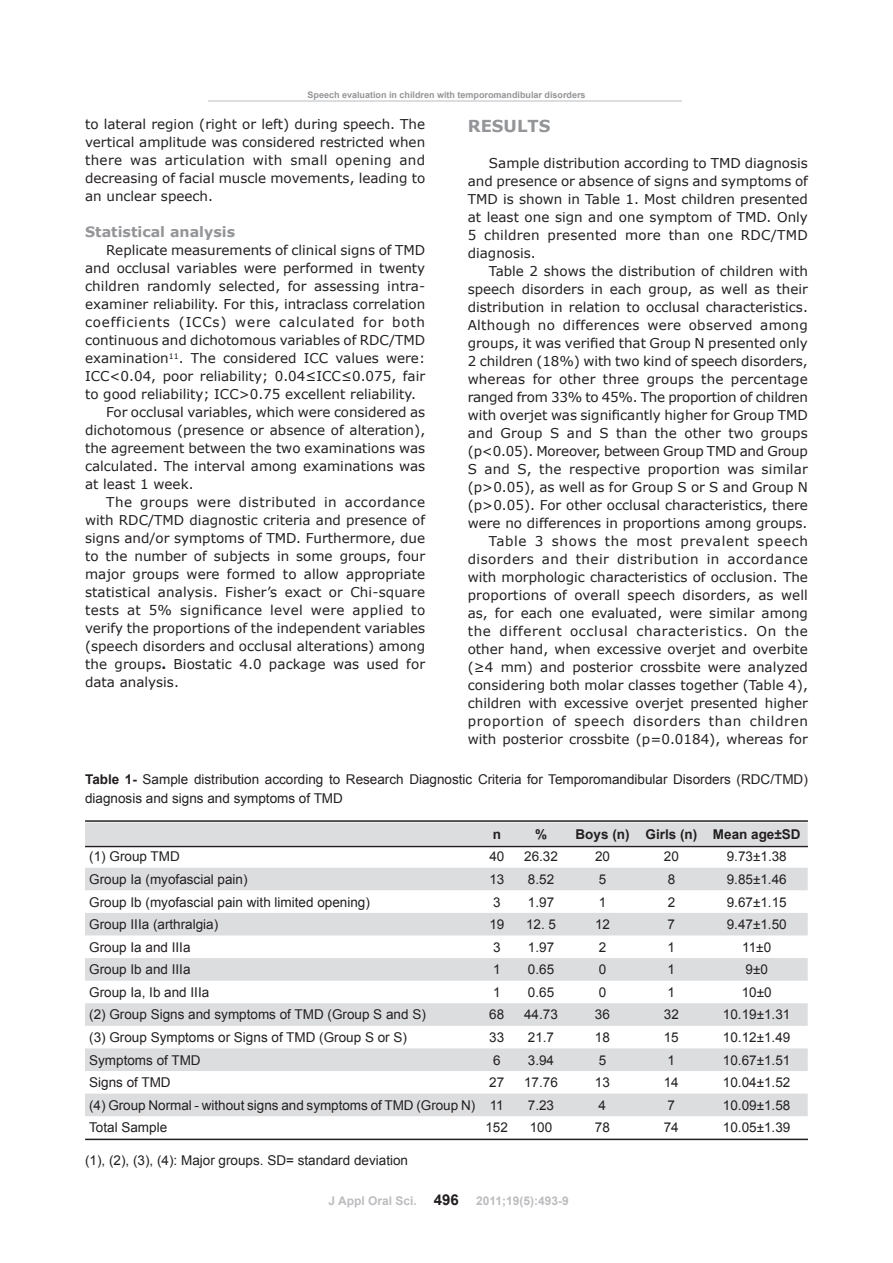
<style>
.page{position:relative;width:893px;height:1263px;background:#fff}
.page>*{position:absolute;margin:0;border:0;box-sizing:border-box;transform-origin:0 0}
.t1{font:700 16.5px "Verdana";color:#939598}
.t2{font:700 14.25px "Verdana";color:#939598}
.t3{font:13.5px/18px "Verdana";color:#231f20;text-align:justify}
.t4{font:13.5px/19.5px "Arial";color:#231f20}
.t5{font:13.5px "Verdana";letter-spacing:.06em;color:#231f20}
.t6{font:13.5px "Verdana";letter-spacing:.025em;color:#231f20}
.t7{font:13.5px "Verdana";letter-spacing:.035em;color:#231f20}
.t8{font:700 13.5px "Arial";color:#231f20}
.t9{font:700 12px "Arial";color:#bcbdc0}
.t10{font:700 9px "Arial";color:#939598}
.s1{font-weight:700}
.s2{font-size:15px;color:#231f20}
</style>
<div class="page">
<hr style="left:208px;top:100px;width:474px;height:1px;background:#dcdddf">
<svg style="left:85px;top:822px;width:723px;height:294px;fill:#dcdddf"></svg>
<hr style="left:85px;top:820px;width:723px;height:2px;background:#231f20">
<hr style="left:85px;top:846px;width:723px;height:1px;background:#231f20">
<hr style="left:85px;top:1138px;width:723px;height:2px;background:#231f20">
<p class="t10" style="left:307px;top:89px;width:280px">Speech evaluation in children with temporomandibular disorders</p>
<p class="t3" style="left:85px;top:115px;width:342px">to lateral region (right or left) during speech. The vertical amplitude was considered restricted when there was articulation with small opening and decreasing of facial muscle movements, leading to an unclear speech.</p>
<p class="t2" style="left:85px;top:223px;width:152px">Statistical analysis</p>
<p class="t3" style="left:106px;top:241px;width:320px">Replicate measurements of clinical signs of TMD</p>
<p class="t3" style="left:85px;top:259px;width:342px">and occlusal variables were performed in twenty</p>
<p class="t3" style="left:85px;top:277px;width:342px">children randomly selected, for assessing intra-</p>
<p class="t3" style="left:85px;top:295px;width:342px">examiner reliability. For this, intraclass correlation</p>
<p class="t5" style="left:85px;top:314px;width:342px">coefficients (ICCs) were calculated for both</p>
<p class="t3" style="left:85px;top:331px;width:342px">continuous and dichotomous variables of RDC/TMD</p>
<p class="t3" style="left:85px;top:349px;width:342px">examination<sup>11</sup>. The considered ICC values were:</p>
<p class="t3" style="left:85px;top:367px;width:342px">ICC&lt;0.04, poor reliability; 0.04≤ICC≤0.075, fair</p>
<p class="t3" style="left:85px;top:385px;width:332px">to good reliability; ICC&gt;0.75 excellent reliability.</p>
<p class="t3" style="left:106px;top:403px;width:320px">For occlusal variables, which were considered as</p>
<p class="t3" style="left:85px;top:421px;width:342px">dichotomous (presence or absence of alteration),</p>
<p class="t3" style="left:85px;top:439px;width:342px">the agreement between the two examinations was</p>
<p class="t3" style="left:85px;top:457px;width:342px">calculated. The interval among examinations was</p>
<p class="t3" style="left:85px;top:475px;width:110px">at least 1 week.</p>
<p class="t7" style="left:106px;top:494px;width:320px">The groups were distributed in accordance</p>
<p class="t3" style="left:85px;top:511px;width:342px">with RDC/TMD diagnostic criteria and presence of</p>
<p class="t3" style="left:85px;top:529px;width:342px">signs and/or symptoms of TMD. Furthermore, due</p>
<p class="t3" style="left:85px;top:547px;width:342px">to the number of subjects in some groups, four</p>
<p class="t3" style="left:85px;top:565px;width:342px">major groups were formed to allow appropriate</p>
<p class="t3" style="left:85px;top:583px;width:342px">statistical analysis. Fisher’s exact or Chi-square</p>
<p class="t6" style="left:85px;top:602px;width:342px">tests at 5% significance level were applied to</p>
<p class="t3" style="left:85px;top:619px;width:342px">verify the proportions of the independent variables</p>
<p class="t3" style="left:85px;top:637px;width:342px">(speech disorders and occlusal alterations) among</p>
<p class="t3" style="left:85px;top:655px;width:342px">the groups<span class="s1">.</span> Biostatic 4.0 package was used for</p>
<p class="t3" style="left:85px;top:673px;width:95px">data analysis.</p>
<p class="t1" style="left:468px;top:115px;width:26px">Results</p>
<p class="t3" style="left:468px;top:153px;width:342px;text-indent:21px">Sample distribution according to TMD diagnosis and presence or absence of signs and symptoms of TMD is shown in Table 1. Most children presented at least one sign and one symptom of TMD. Only 5 children presented more than one RDC/TMD diagnosis.</p>
<p class="t3" style="left:468px;top:261px;width:342px;text-align:right">Table 2 shows the distribution of children with speech disorders in each group, as well as their distribution in relation to occlusal characteristics.<br>Although no differences were observed among groups, it was verified that Group N presented only 2 children (18%) with two kind of speech disorders, whereas for other three groups the percentage ranged from 33% to 45%. The proportion of children with overjet was significantly higher for Group TMD and Group S and S than the other two groups (p&lt;0.05). Moreover, between Group TMD and Group S and S, the respective proportion was similar (p&gt;0.05), as well as for Group S or S and Group N (p&gt;0.05). For other occlusal characteristics, there were no differences in proportions among groups.<br>Table 3 shows the most prevalent speech disorders and their distribution in accordance with morphologic characteristics of occlusion. The proportions of overall speech disorders, as well as, for each one evaluated, were similar among the different occlusal characteristics. On the other hand, when excessive overjet and overbite (≥4 mm) and posterior crossbite were analyzed considering both molar classes together (Table 4), children with excessive overjet presented higher proportion of speech disorders than children with posterior crossbite (p=0.0184), whereas for</p>
<p class="t4" style="left:85px;top:770px;width:724px"><span class="s1">Table 1-</span> Sample distribution according to Research Diagnostic Criteria for Temporomandibular Disorders (RDC/TMD) diagnosis and signs and symptoms of TMD</p>
<p class="t8" style="left:493px;top:825px;width:10px">n</p>
<p class="t8" style="left:535px;top:825px;width:14px">%</p>
<p class="t8" style="left:576px;top:825px;width:227px">Boys (n) Girls (n) Mean age±SD</p>
<p class="t4" style="left:89px;top:847px;width:92px">(1) Group TMD</p>
<p class="t4" style="left:489px;top:847px;width:17px">40</p>
<p class="t4" style="left:524px;top:847px;width:35px">26.32</p>
<p class="t4" style="left:595px;top:847px;width:17px">20</p>
<p class="t4" style="left:664px;top:847px;width:17px">20</p>
<p class="t4" style="left:727px;top:847px;width:61px">9.73±1.38</p>
<p class="t4" style="left:89px;top:869px;width:160px">Group Ia (myofascial pain)</p>
<p class="t4" style="left:489px;top:869px;width:17px">13</p>
<p class="t4" style="left:528px;top:869px;width:28px">8.52</p>
<p class="t4" style="left:599px;top:869px;width:9px">5</p>
<p class="t4" style="left:668px;top:869px;width:9px">8</p>
<p class="t4" style="left:727px;top:869px;width:61px">9.85±1.46</p>
<p class="t4" style="left:89px;top:892px;width:282px">Group Ib (myofascial pain with limited opening)</p>
<p class="t4" style="left:493px;top:892px;width:9px">3</p>
<p class="t4" style="left:528px;top:892px;width:28px">1.97</p>
<p class="t4" style="left:599px;top:892px;width:9px">1</p>
<p class="t4" style="left:668px;top:892px;width:9px">2</p>
<p class="t4" style="left:727px;top:892px;width:61px">9.67±1.15</p>
<p class="t4" style="left:89px;top:915px;width:131px">Group IIIa (arthralgia)</p>
<p class="t4" style="left:489px;top:915px;width:17px">19</p>
<p class="t4" style="left:526px;top:915px;width:32px">12. 5</p>
<p class="t4" style="left:595px;top:915px;width:17px">12</p>
<p class="t4" style="left:668px;top:915px;width:9px">7</p>
<p class="t4" style="left:727px;top:915px;width:61px">9.47±1.50</p>
<p class="t4" style="left:89px;top:937px;width:103px">Group Ia and IIIa</p>
<p class="t4" style="left:493px;top:937px;width:9px">3</p>
<p class="t4" style="left:528px;top:937px;width:28px">1.97</p>
<p class="t4" style="left:599px;top:937px;width:9px">2</p>
<p class="t4" style="left:668px;top:937px;width:9px">1</p>
<p class="t4" style="left:742px;top:937px;width:30px">11±0</p>
<p class="t4" style="left:89px;top:960px;width:103px">Group Ib and IIIa</p>
<p class="t4" style="left:493px;top:960px;width:9px">1</p>
<p class="t4" style="left:528px;top:960px;width:28px">0.65</p>
<p class="t4" style="left:599px;top:960px;width:9px">0</p>
<p class="t4" style="left:668px;top:960px;width:9px">1</p>
<p class="t4" style="left:745px;top:960px;width:24px">9±0</p>
<p class="t4" style="left:89px;top:982px;width:122px">Group Ia, Ib and IIIa</p>
<p class="t4" style="left:493px;top:982px;width:9px">1</p>
<p class="t4" style="left:528px;top:982px;width:28px">0.65</p>
<p class="t4" style="left:599px;top:982px;width:9px">0</p>
<p class="t4" style="left:668px;top:982px;width:9px">1</p>
<p class="t4" style="left:742px;top:982px;width:31px">10±0</p>
<p class="t4" style="left:89px;top:1005px;width:338px">(2) Group Signs and symptoms of TMD (Group S and S)</p>
<p class="t4" style="left:489px;top:1005px;width:17px">68</p>
<p class="t4" style="left:524px;top:1005px;width:35px">44.73</p>
<p class="t4" style="left:595px;top:1005px;width:17px">36</p>
<p class="t4" style="left:664px;top:1005px;width:17px">32</p>
<p class="t4" style="left:723px;top:1005px;width:69px">10.19±1.31</p>
<p class="t4" style="left:89px;top:1028px;width:319px">(3) Group Symptoms or Signs of TMD (Group S or S)</p>
<p class="t4" style="left:489px;top:1028px;width:17px">33</p>
<p class="t4" style="left:528px;top:1028px;width:28px">21.7</p>
<p class="t4" style="left:595px;top:1028px;width:17px">18</p>
<p class="t4" style="left:664px;top:1028px;width:17px">15</p>
<p class="t4" style="left:723px;top:1028px;width:69px">10.12±1.49</p>
<p class="t4" style="left:89px;top:1050px;width:113px">Symptoms of TMD</p>
<p class="t4" style="left:493px;top:1050px;width:9px">6</p>
<p class="t4" style="left:528px;top:1050px;width:28px">3.94</p>
<p class="t4" style="left:599px;top:1050px;width:9px">5</p>
<p class="t4" style="left:667px;top:1050px;width:9px">1</p>
<p class="t4" style="left:723px;top:1050px;width:69px">10.67±1.51</p>
<p class="t4" style="left:89px;top:1073px;width:83px">Signs of TMD</p>
<p class="t4" style="left:489px;top:1073px;width:17px">27</p>
<p class="t4" style="left:524px;top:1073px;width:35px">17.76</p>
<p class="t4" style="left:595px;top:1073px;width:17px">13</p>
<p class="t4" style="left:664px;top:1073px;width:17px">14</p>
<p class="t4" style="left:723px;top:1073px;width:69px">10.04±1.52</p>
<p class="t4" style="left:89px;top:1095px;width:416px">(4) Group Normal - without signs and symptoms of TMD (Group N) 11</p>
<p class="t4" style="left:528px;top:1095px;width:28px">7.23</p>
<p class="t4" style="left:599px;top:1095px;width:9px">4</p>
<p class="t4" style="left:667px;top:1095px;width:9px">7</p>
<p class="t4" style="left:723px;top:1095px;width:69px">10.09±1.58</p>
<p class="t4" style="left:89px;top:1118px;width:80px">Total Sample</p>
<p class="t4" style="left:485px;top:1118px;width:24px">152</p>
<p class="t4" style="left:530px;top:1118px;width:24px">100</p>
<p class="t4" style="left:595px;top:1118px;width:17px">78</p>
<p class="t4" style="left:664px;top:1118px;width:17px">74</p>
<p class="t4" style="left:723px;top:1118px;width:69px">10.05±1.39</p>
<p class="t4" style="left:85px;top:1150px;width:324px">(1), (2), (3), (4): Major groups. SD= standard deviation</p>
<p class="t9" style="left:328px;top:1193px;width:132px">J Appl Oral Sci. <span class="s2">496</span></p>
<p class="t9" style="left:476px;top:1193px;width:94px">2011;19(5):493-9</p>
</div>
